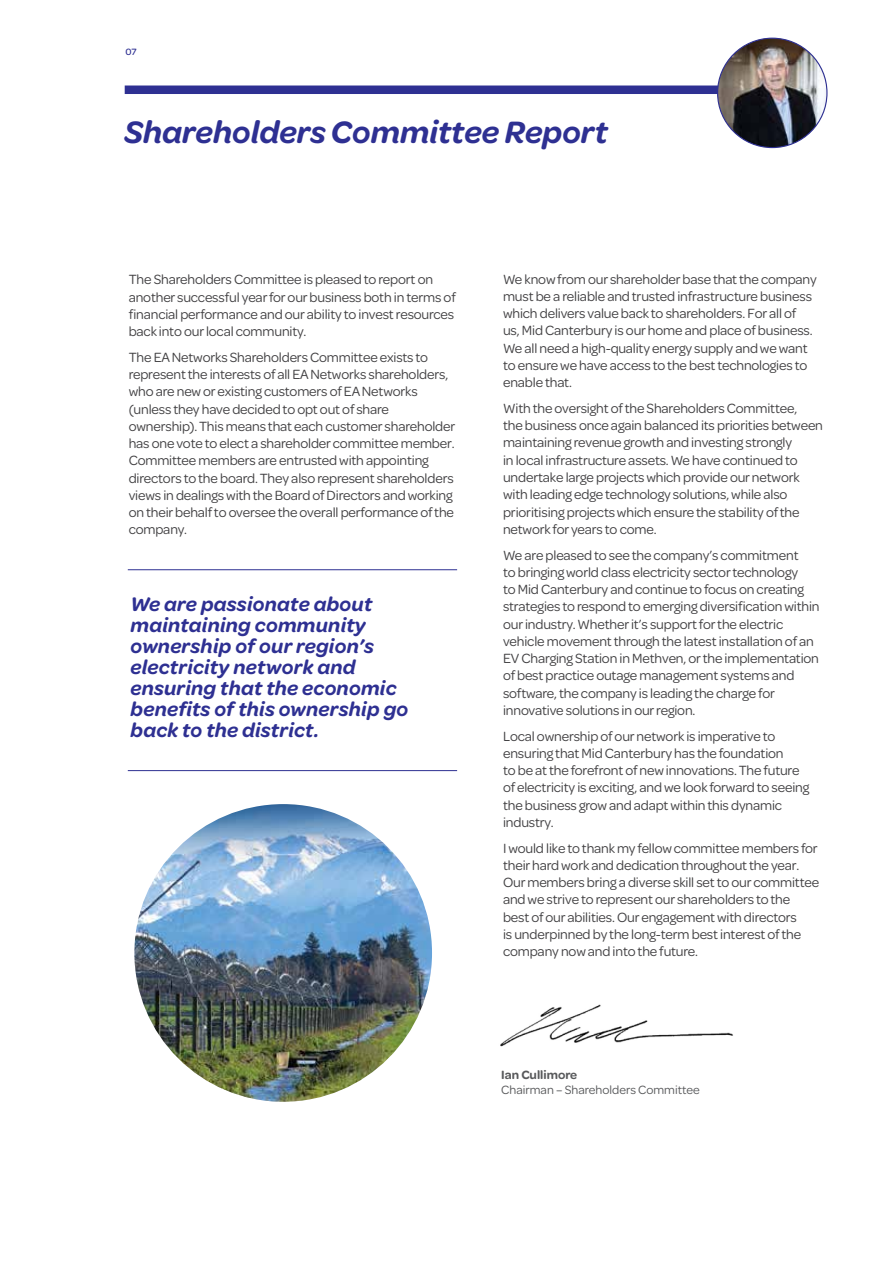
<style>
.page{position:relative;width:893px;height:1263px;background:#fff}
.page>*{position:absolute;margin:0;border:0;box-sizing:border-box;transform-origin:0 0}
.t1{font:italic 600 33px "Omnes";color:#2e3092}
.t2{font:italic 600 21px/21px "Omnes";letter-spacing:.01em;color:#2e3092}
.t3{font:14.25px/17.2px "Omnes";letter-spacing:-.01em;color:#414042}
.t4{font:12.75px "Omnes";color:#58595b}
.t5{font:600 12.75px "Omnes";color:#58595b}
.t6{font:500 9.75px "Omnes";color:#2e3092}
</style>
<div class="page">
<div style="left:125px;top:86px;width:683px;height:8px;background:#2e3092"></div>
<hr style="left:128px;top:569px;width:329px;height:1px;background:#2e3092">
<hr style="left:128px;top:770px;width:329px;height:1px;background:#2e3092">
<img style="left:500px;top:1004px;width:233px;height:43px">
<img style="left:718px;top:38px;width:109px;height:110px;border-radius:55px">
<img style="left:134px;top:804px;width:298px;height:298px;border-radius:149px">
<p class="t6" style="left:125px;top:45px;width:13px">07</p>
<h1 class="t1" style="left:124px;top:110px;width:485px">Shareholders Committee Report</h1>
<p class="t3" style="left:129px;top:270px;width:329px">The Shareholders Committee is pleased to report on another successful year for our business both in terms of financial performance and our ability to invest resources back into our local community.</p>
<p class="t3" style="left:129px;top:348px;width:328px">The EA Networks Shareholders Committee exists to represent the interests of all EA Networks shareholders, who are new or existing customers of EA Networks (unless they have decided to opt out of share ownership). This means that each customer shareholder has one vote to elect a shareholder committee member.<br>Committee members are entrusted with appointing directors to the board. They also represent shareholders views in dealings with the Board of Directors and working on their behalf to oversee the overall performance of the company.</p>
<h2 class="t2" style="left:131px;top:593px;width:279px">We are passionate about maintaining community ownership of our region’s electricity network and ensuring that the economic benefits of this ownership go back to the district.</h2>
<p class="t3" style="left:503px;top:269px;width:315px">We know from our shareholder base that the company must be a reliable and trusted infrastructure business which delivers value back to shareholders. For all of<br>us, Mid Canterbury is our home and place of business.<br>We all need a high-quality energy supply and we want to ensure we have access to the best technologies to enable that.</p>
<p class="t3" style="left:503px;top:399px;width:321px">With the oversight of the Shareholders Committee,<br>the business once again balanced its priorities between maintaining revenue growth and investing strongly<br>in local infrastructure assets. We have continued to undertake large projects which provide our network with leading edge technology solutions, while also prioritising projects which ensure the stability of the network for years to come.</p>
<p class="t3" style="left:503px;top:545px;width:318px">We are pleased to see the company’s commitment<br>to bringing world class electricity sector technology<br>to Mid Canterbury and continue to focus on creating strategies to respond to emerging diversification within our industry. Whether it’s support for the electric vehicle movement through the latest installation of an EV Charging Station in Methven, or the implementation of best practice outage management systems and software, the company is leading the charge for innovative solutions in our region.</p>
<p class="t3" style="left:503px;top:726px;width:308px">Local ownership of our network is imperative to ensuring that Mid Canterbury has the foundation<br>to be at the forefront of new innovations. The future of electricity is exciting, and we look forward to seeing the business grow and adapt within this dynamic industry.</p>
<p class="t3" style="left:503px;top:838px;width:318px">I would like to thank my fellow committee members for their hard work and dedication throughout the year.<br>Our members bring a diverse skill set to our committee and we strive to represent our shareholders to the best of our abilities. Our engagement with directors<br>is underpinned by the long-term best interest of the company now and into the future.</p>
<p class="t5" style="left:501px;top:1066px;width:77px">Ian Cullimore</p>
<p class="t4" style="left:501px;top:1081px;width:200px">Chairman – Shareholders Committee</p>
</div>
